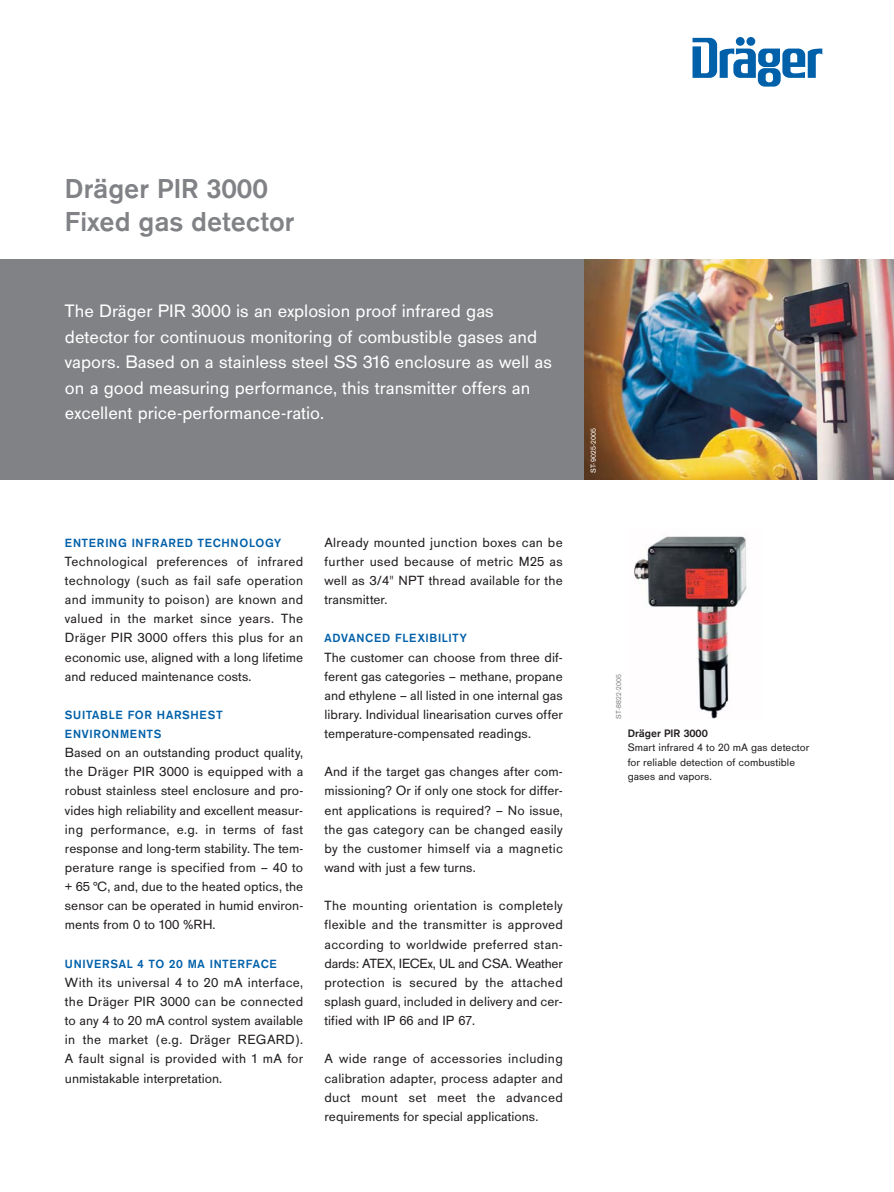
<style>
.page{position:relative;width:894px;height:1192px;background:#fff}
.page>*{position:absolute;margin:0;border:0;box-sizing:border-box;transform-origin:0 0}
.t1{font:700 28.5px/33px "Draeger San";color:#808285}
.t2{font:18.75px/25.5px "Draeger San";color:#fff}
.t3{font:13.8px/19.2px "Draeger San";color:#231f20;text-align:justify}
.t4{font:700 12.3px/19.2px "Draeger San";letter-spacing:.055em;color:#0060a9}
.t5{font:11.25px/14.2px "Draeger San";color:#231f20}
.t6{font:700 11.25px "Draeger San";color:#231f20}
.t7{font:7.5px "Draeger San";letter-spacing:.025em;color:#fff}
.t8{font:7.5px "Draeger San";letter-spacing:.025em;color:#808285}
</style>
<div class="page">
<div style="left:0;top:259px;width:626px;height:220px;background:#808285"></div>
<svg style="left:692px;top:38px;width:130px;height:49px"></svg>
<img style="left:584px;top:259px;width:309px;height:220px">
<img style="left:634px;top:536px;width:113px;height:183px">
<h1 class="t1" style="left:65px;top:173px;width:231px">Dräger PIR 3000<br>Fixed gas detector</h1>
<p class="t2" style="left:65px;top:300px;width:488px">The Dräger PIR 3000 is an explosion proof infrared gas detector for continuous monitoring of combustible gases and vapors. Based on a stainless steel SS 316 enclosure as well as on a good measuring performance, this transmitter offers an excellent price-performance-ratio.</p>
<p class="t4" style="left:65px;top:534px;width:217px">ENTERING INFRARED TECHNOLOGY</p>
<p class="t3" style="left:65px;top:553px;width:240px">Technological preferences of infrared technology (such as fail safe operation and immunity to poison) are known and valued in the market since years. The Dräger PIR 3000 offers this plus for an economic use, aligned with a long lifetime and reduced maintenance costs.</p>
<p class="t4" style="left:65px;top:706px;width:159px">SUITABLE FOR HARSHEST<br>ENVIRONMENTS</p>
<p class="t3" style="left:65px;top:744px;width:240px">Based on an outstanding product quality, the Dräger PIR 3000 is equipped with a robust stainless steel enclosure and pro&shy;vides high reliability and excellent measur&shy;ing performance, e.g. in terms of fast response and long-term stability. The tem&shy;perature range is specified from – 40 to + 65 °C, and, due to the heated optics, the sensor can be operated in humid environ&shy;ments from 0 to 100 %RH.</p>
<p class="t4" style="left:65px;top:954px;width:213px">UNIVERSAL 4 TO 20 MA INTERFACE</p>
<p class="t3" style="left:65px;top:974px;width:240px">With its universal 4 to 20 mA interface, the Dräger PIR 3000 can be connected to any 4 to 20 mA control system available in the market (e.g. Dräger REGARD).<br>A fault signal is provided with 1 mA for unmistakable interpretation.</p>
<p class="t3" style="left:324px;top:534px;width:240px">Already mounted junction boxes can be further used because of metric M25 as well as 3/4" NPT thread available for the transmitter.</p>
<p class="t4" style="left:324px;top:629px;width:144px">ADVANCED FLEXIBILITY</p>
<p class="t3" style="left:324px;top:648px;width:240px">The customer can choose from three dif&shy;ferent gas categories – methane, propane and ethylene – all listed in one internal gas library. Individual linearisation curves offer temperature-compensated readings.</p>
<p class="t3" style="left:324px;top:763px;width:240px">And if the target gas changes after com&shy;missioning? Or if only one stock for differ&shy;ent applications is required? – No issue, the gas category can be changed easily by the customer himself via a magnetic wand with just a few turns.</p>
<p class="t3" style="left:324px;top:897px;width:240px">The mounting orientation is completely flexible and the transmitter is approved according to worldwide preferred stan&shy;dards: ATEX, IECEx, UL and CSA. Weather protection is secured by the attached splash guard, included in delivery and cer&shy;tified with IP 66 and IP 67.</p>
<p class="t3" style="left:324px;top:1050px;width:240px">A wide range of accessories including calibration adapter, process adapter and duct mount set meet the advanced requirements for special applications.</p>
<p class="t7" style="left:590px;top:473px;width:47px;rotate:-90deg">ST-9025-2005</p>
<p class="t8" style="left:615px;top:719px;width:47px;rotate:-90deg">ST-8822-2005</p>
<p class="t6" style="left:627px;top:729px;width:82px">Dräger PIR 3000</p>
<p class="t5" style="left:627px;top:741px;width:183px">Smart infrared 4 to 20 mA gas detector for reliable detection of combustible gases and vapors.</p>
</div>
